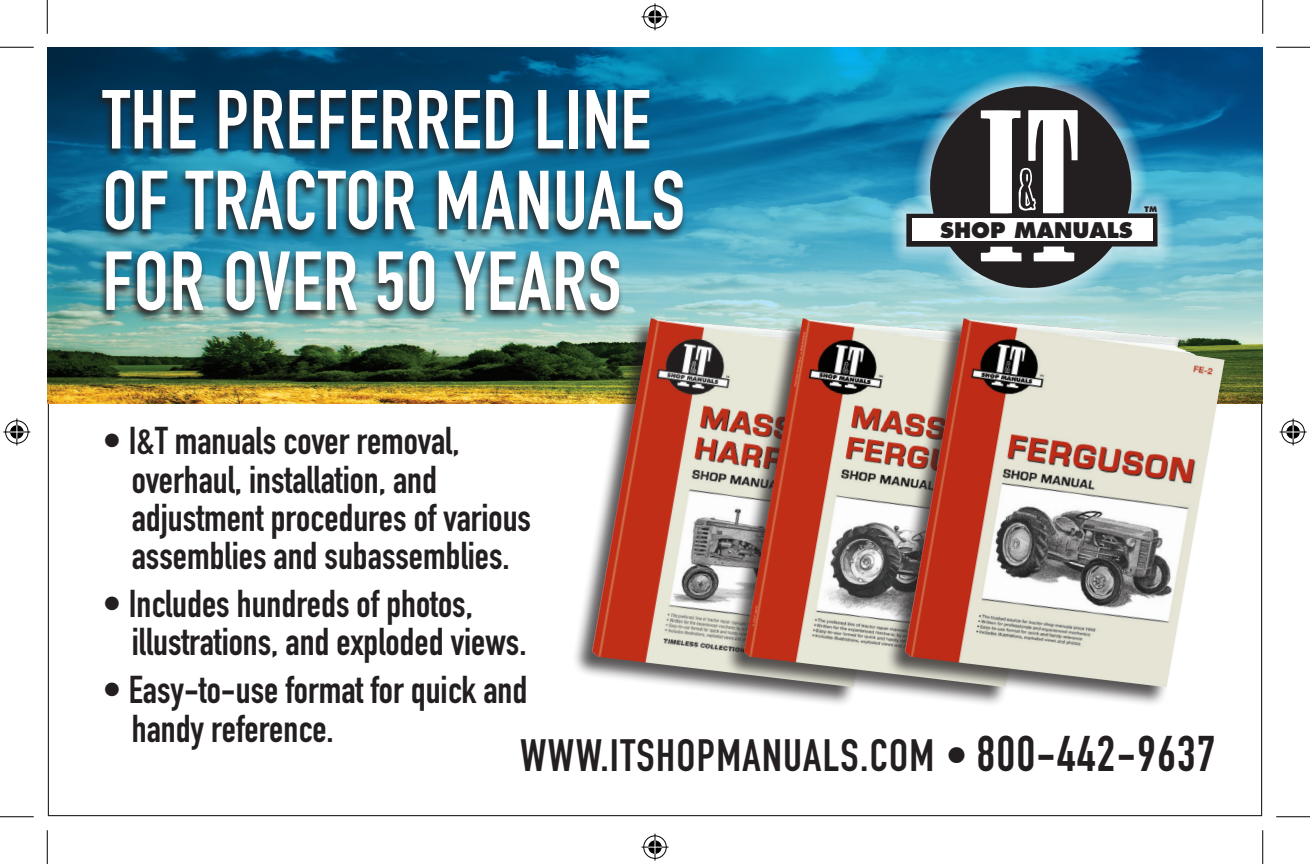
<style>
.page{position:relative;width:1310px;height:864px;background:#fff}
.page>*{position:absolute;margin:0;border:0;box-sizing:border-box;transform-origin:0 0}
.t1{font:700 82.12px/80.8px "DIN Condensed";letter-spacing:.01em;color:#fff}
.t2{font:700 44.77px "DIN Condensed";letter-spacing:.03em;color:#231f20}
.t3{font:700 38.25px/38.2px "DIN Condensed";color:#231f20}
.t4{font:800 20.93px "Futura";color:#231f20}
.t5{font:800 7.42px "Futura";color:#231f20}
.s1{font-size:49.27px}
</style>
<div class="page">
<img style="left:47px;top:47px;width:1215px;height:343px">
<img style="left:93px;top:88px;width:594px;height:234px">
<svg style="left:889px;top:70px;width:285px;height:234px;background:#51a7c3"></svg>
<svg style="left:906px;top:86px;width:251px;height:202px;background:#3d6171"></svg>
<svg style="left:980px;top:110px;width:97px;height:104px"></svg>
<div style="left:911px;top:219px;width:241px;height:22px;background:#fff"></div>
<svg style="left:1033px;top:247px;width:41px;height:14px"></svg>
<svg style="left:980px;top:247px;width:41px;height:14px"></svg>
<div style="left:572px;top:318px;width:339px;height:389px;background:#231f20;opacity:.75"></div>
<img style="left:592px;top:318px;width:132px;height:369px">
<div style="left:724px;top:318px;width:339px;height:389px;background:#231f20;opacity:.75"></div>
<img style="left:744px;top:318px;width:141px;height:369px">
<div style="left:885px;top:318px;width:339px;height:389px;background:#231f20;opacity:.75"></div>
<img style="left:905px;top:318px;width:319px;height:369px">
<hr style="left:0;top:47px;width:34px;height:1px;background:#000">
<hr style="left:1276px;top:47px;width:34px;height:1px;background:#000">
<hr style="left:0;top:816px;width:34px;height:1px;background:#000">
<hr style="left:1276px;top:816px;width:34px;height:1px;background:#000">
<hr style="left:47px;top:0;width:1px;height:34px;background:#000">
<hr style="left:47px;top:830px;width:1px;height:34px;background:#000">
<hr style="left:1262px;top:0;width:1px;height:34px;background:#000">
<hr style="left:1262px;top:830px;width:1px;height:34px;background:#000">
<svg style="left:641px;top:3px;width:27px;height:27px"></svg>
<svg style="left:641px;top:834px;width:27px;height:27px"></svg>
<svg style="left:3px;top:418px;width:27px;height:28px"></svg>
<svg style="left:1279px;top:418px;width:27px;height:28px"></svg>
<h1 class="t1" style="left:103px;top:79px;width:584px">THE PREFERRED LINE<br>OF TRACTOR MANUALS<br>FOR OVER 50 YEARS</h1>
<p class="t4" style="left:940px;top:217px;width:194px">SHOP MANUALS</p>
<p class="t5" style="left:1144px;top:205px;width:14px">TM</p>
<p class="t3" style="left:132px;top:422px;width:401px;text-indent:-29px">• I&amp;T manuals cover removal, overhaul, installation, and adjustment procedures of various assemblies and subassemblies.</p>
<p class="t3" style="left:132px;top:584px;width:396px;text-indent:-29px">• Includes hundreds of photos, illustrations, and exploded views.</p>
<p class="t3" style="left:132px;top:671px;width:397px;text-indent:-29px">• Easy-to-use format for quick and handy reference.</p>
<p class="t2" style="left:520px;top:725px;width:697px">WWW.ITSHOPMANUALS.COM • <span class="s1">800-442-9637</span></p>
</div>
